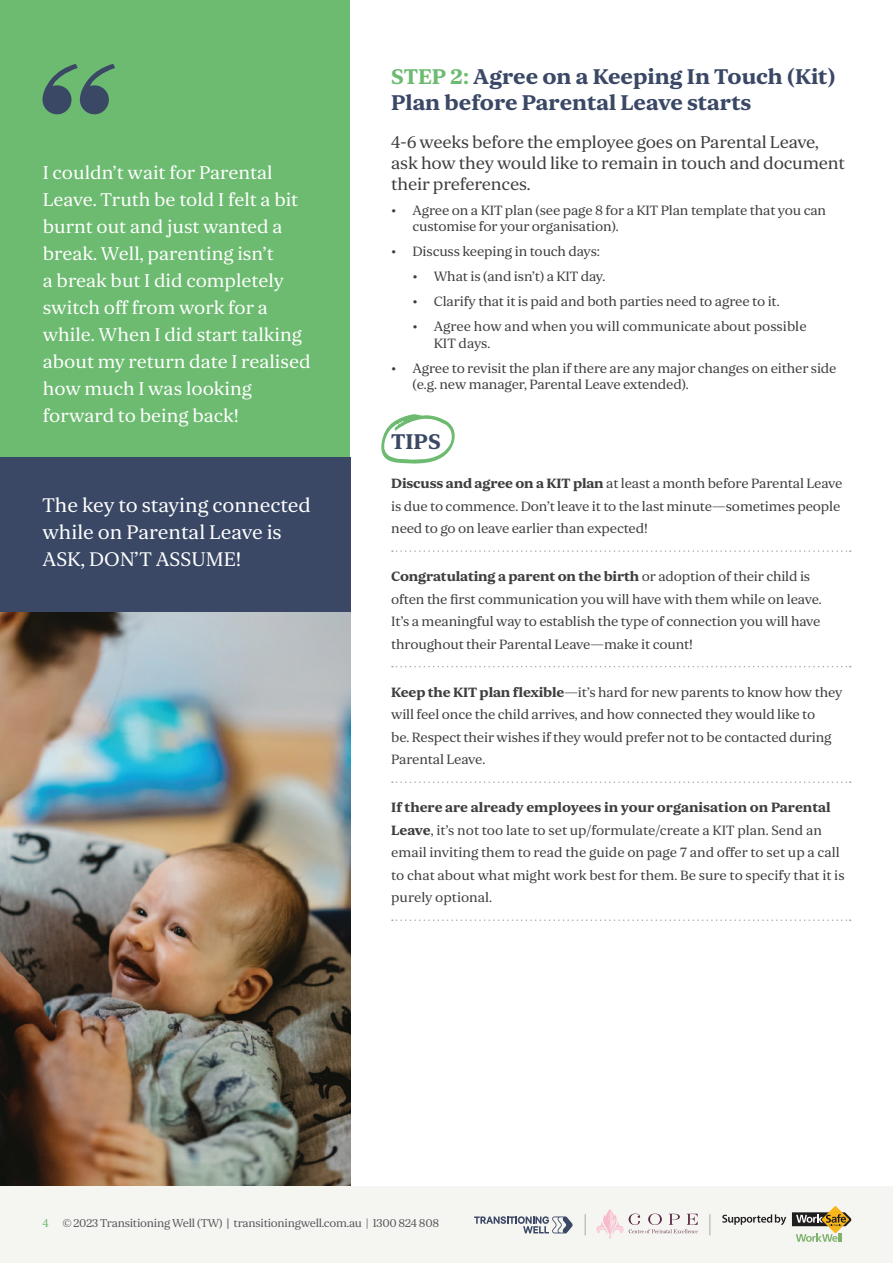
<style>
.page{position:relative;width:893px;height:1263px;background:#fff}
.page>*{position:absolute;margin:0;border:0;box-sizing:border-box;transform-origin:0 0}
.t1{font:700 22.5px/25.5px "Orbikular";color:#3a4866}
.t2{font:20.85px/27px "Orbikular";color:#fff}
.t3{font:19.5px/27px "Orbikular";color:#fff}
.t4{font:18px/21px "Orbikular";letter-spacing:-.01em;color:#3e3e3f}
.t5{font:14.25px/22.5px "Orbikular";letter-spacing:-.01em;color:#3e3e3f}
.t6{font:12px "Orbikular";letter-spacing:-.02em;color:#57585a}
.s1{color:#6cbb70}
.s2{font-weight:700}
.s3{font-weight:700;color:#69696c}
</style>
<div class="page">
<div style="left:0;top:0;width:350px;height:459px;background:#6cbb70"></div>
<svg style="left:43px;top:64px;width:72px;height:50px"></svg>
<img style="left:0;top:611px;width:350px;height:575px">
<svg style="left:392px;top:550px;width:459px;height:2px"></svg>
<svg style="left:392px;top:666px;width:459px;height:1px"></svg>
<svg style="left:392px;top:781px;width:459px;height:2px"></svg>
<svg style="left:392px;top:919px;width:459px;height:2px"></svg>
<div style="left:0;top:457px;width:350px;height:154px;background:#3a4866"></div>
<svg style="left:381px;top:414px;width:74px;height:50px"></svg>
<div style="left:0;top:1186px;width:893px;height:77px;background:#f5f5f2"></div>
<svg style="left:585px;top:1214px;width:1px;height:21px"></svg>
<svg style="left:596px;top:1209px;width:102px;height:30px"></svg>
<svg style="left:474px;top:1216px;width:99px;height:17px"></svg>
<svg style="left:722px;top:1214px;width:64px;height:11px"></svg>
<svg style="left:822px;top:1206px;width:27px;height:27px"></svg>
<svg style="left:792px;top:1212px;width:60px;height:14px"></svg>
<svg style="left:796px;top:1233px;width:46px;height:9px"></svg>
<svg style="left:709px;top:1214px;width:1px;height:21px"></svg>
<p class="t3" style="left:43px;top:159px;width:269px">I couldn’t wait for Parental<br>Leave. Truth be told I felt a bit burnt out and just wanted a break. Well, parenting isn’t<br>a break but I did completely switch off from work for a while. When I did start talking about my return date I realised how much I was looking forward to being back!</p>
<h2 class="t2" style="left:43px;top:491px;width:270px">The key to staying connected while on Parental Leave is<br>ASK, DON’T ASSUME!</h2>
<h1 class="t1" style="left:391px;top:63px;width:446px"><span class="s1">STEP 2:</span> Agree on a Keeping In Touch (Kit)<br>Plan before Parental Leave starts</h1>
<p class="t4" style="left:391px;top:131px;width:455px">4-6 weeks before the employee goes on Parental Leave, ask how they would like to remain in touch and document their preferences.</p>
<p class="t5" style="left:412px;top:201px;width:415px;line-height:16.5px;text-indent:-21px">• Agree on a KIT plan (see page 8 for a KIT Plan template that you can customise for your organisation).</p>
<p class="t5" style="left:391px;top:240px;width:210px">• Discuss keeping in touch days:</p>
<p class="t5" style="left:412px;top:265px;width:194px">• What is (and isn’t) a KIT day.</p>
<p class="t5" style="left:412px;top:290px;width:369px">• Clarify that it is paid and both parties need to agree to it.</p>
<p class="t5" style="left:434px;top:318px;width:374px;line-height:16.5px;text-indent:-21px">• Agree how and when you will communicate about possible<br>KIT days.</p>
<p class="t5" style="left:412px;top:359px;width:426px;line-height:16.5px;text-indent:-21px">• Agree to revisit the plan if there are any major changes on either side (e.g. new manager, Parental Leave extended).</p>
<h1 class="t1" style="left:391px;top:427px;width:51px">TIPS</h1>
<p class="t5" style="left:391px;top:472px;width:453px"><span class="s2">Discuss and agree on a KIT plan</span> at least a month before Parental Leave is due to commence. Don’t leave it to the last minute—sometimes people need to go on leave earlier than expected!</p>
<p class="t5" style="left:391px;top:565px;width:432px"><span class="s2">Congratulating a parent on the birth</span> or adoption of their child is often the first communication you will have with them while on leave.<br>It’s a meaningful way to establish the type of connection you will have throughout their Parental Leave—make it count!</p>
<p class="t5" style="left:391px;top:680px;width:453px"><span class="s2">Keep the KIT plan flexible</span>—it’s hard for new parents to know how they will feel once the child arrives, and how connected they would like to<br>be. Respect their wishes if they would prefer not to be contacted during Parental Leave.</p>
<p class="t5" style="left:391px;top:796px;width:455px"><span class="s2">If there are already employees in your organisation on Parental Leave</span>, it’s not too late to set up/formulate/create a KIT plan. Send an email inviting them to read the guide on page 7 and offer to set up a call to chat about what might work best for them. Be sure to specify that it is purely optional.</p>
<p class="t6" style="left:43px;top:1215px;width:398px"><span class="s1">4</span> © 2023 Transitioning Well (TW) <span class="s3">|</span> transitioningwell.com.au | 1300 824 808</p>
</div>
